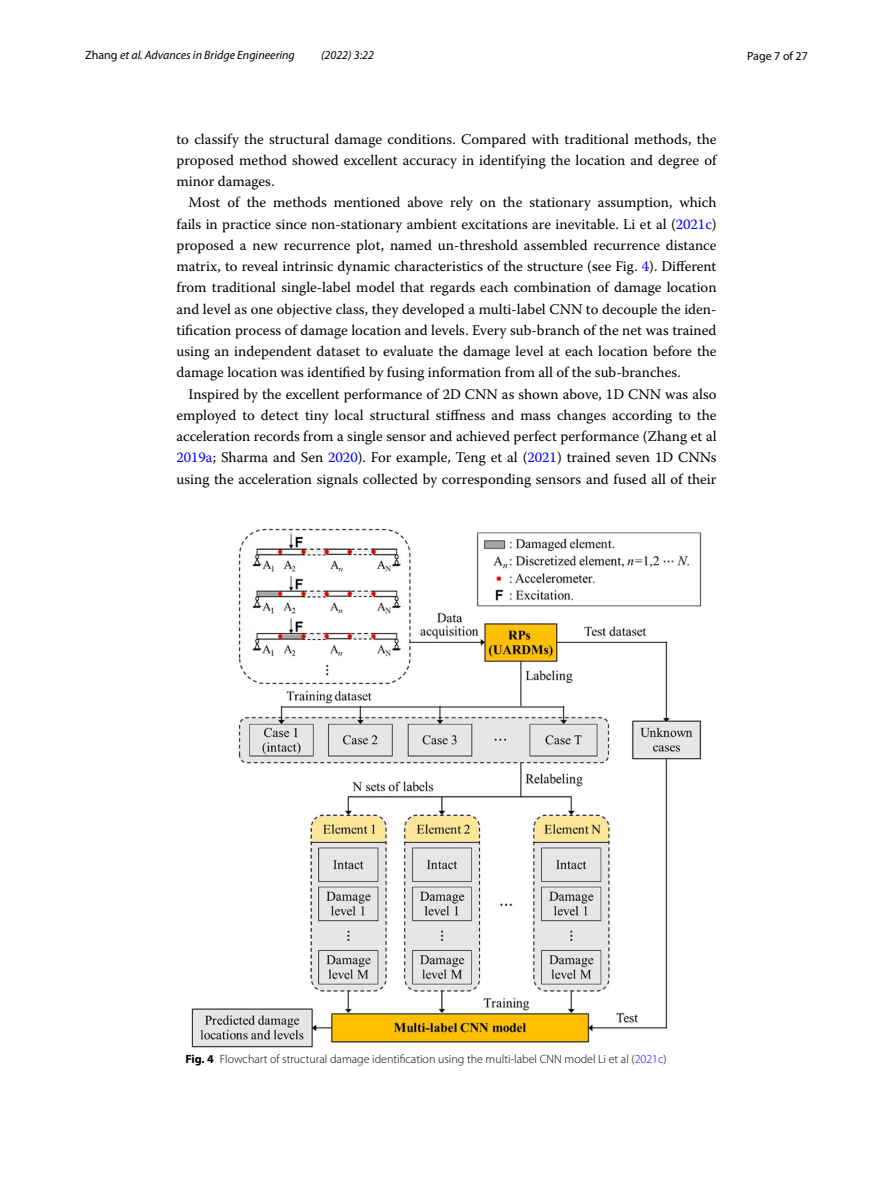
<style>
.page{position:relative;width:893px;height:1187px;background:#fff}
.page>*{position:absolute;margin:0;border:0;box-sizing:border-box;transform-origin:0 0}
.t1{font:14.7px/21.1px "Warnock Pro";color:#000;text-align:justify}
.t2{font:300 12px "Myriad Pro";color:#000}
.t3{font:italic 12px "Myriad Pro";color:#000}
.t4{font:12px "Myriad Pro";color:#000}
.s1{font-style:normal}
.s2{color:#00f}
.s3{font-weight:700}
</style>
<div class="page">
<img style="left:191px;top:528px;width:511px;height:519px">
<p class="t3" style="left:85px;top:48px;width:211px"><span class="s1">Zhang</span> et al. Advances in Bridge Engineering</p>
<p class="t3" style="left:321px;top:48px;width:54px">(2022) 3:22</p>
<p class="t4" style="left:747px;top:48px;width:62px">Page 7 of 27</p>
<p class="t1" style="left:176px;top:128px;width:542px">to classify the structural damage conditions. Compared with traditional methods, the proposed method showed excellent accuracy in identifying the location and degree of minor damages.</p>
<p class="t1" style="left:176px;top:192px;width:542px;text-indent:12px">Most of the methods mentioned above rely on the stationary assumption, which fails in practice since non-stationary ambient excitations are inevitable. Li et al (<span class="s2">2021c</span>) proposed a new recurrence plot, named un-threshold assembled recurrence distance matrix, to reveal intrinsic dynamic characteristics of the structure (see Fig. <span class="s2">4</span>). Different from traditional single-label model that regards each combination of damage location and level as one objective class, they developed a multi-label CNN to decouple the iden&shy;tification process of damage location and levels. Every sub-branch of the net was trained using an independent dataset to evaluate the damage level at each location before the damage location was identified by fusing information from all of the sub-branches.</p>
<p class="t1" style="left:176px;top:383px;width:542px;text-indent:12px">Inspired by the excellent performance of 2D CNN as shown above, 1D CNN was also employed to detect tiny local structural stiffness and mass changes according to the acceleration records from a single sensor and achieved perfect performance (Zhang et al <span class="s2">2019a</span>; Sharma and Sen <span class="s2">2020</span>). For example, Teng et al (<span class="s2">2021</span>) trained seven 1D CNNs using the acceleration signals collected by corresponding sensors and fused all of their</p>
<p class="t2" style="left:185px;top:1052px;width:483px"><span class="s3">Fig. 4</span> Flowchart of structural damage identification using the multi-label CNN model Li et al (<span class="s2">2021c</span>)</p>
</div>
